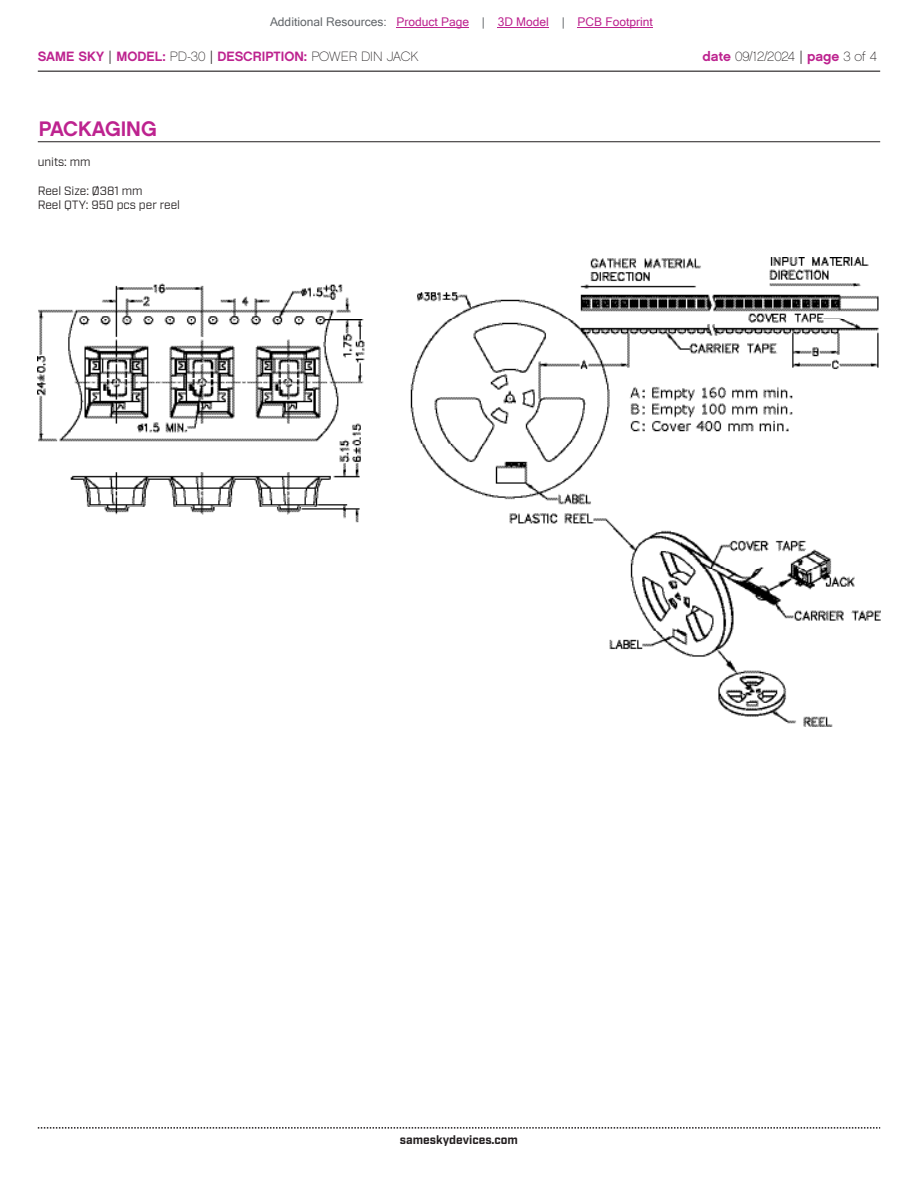
<style>
.page{position:relative;width:918px;height:1188px;background:#fff}
.page>*{position:absolute;margin:0;border:0;box-sizing:border-box;transform-origin:0 0}
.t1{font:21px "Chalet New York Nineteen Sixty";color:#bd238f}
.t2{font:13.5px "Chalet New York Nineteen Sixty";color:#bd238f}
.t3{font:13.5px "Chalet Paris Nineteen Sixty";letter-spacing:-.005em;color:#231f20}
.t4{font:12px "Microsoft Sans Serif";color:#bd238f}
.t5{font:12px/14.4px "Industry";color:#231f20}
.t6{font:700 12px "Industry";color:#231f20}
.s1{color:#63676b}
.s2{font-family:"Industry";color:#231f20}
.s3{font-family:"Chalet Paris Nineteen Sixty";color:#231f20}
.s4{font-family:"Chalet New York Nineteen Sixty";color:#bd238f}
.s5{font-family:"Industry"}
</style>
<div class="page">
<hr style="left:38px;top:71px;width:842px;height:1px;background:#231f20">
<svg style="left:38px;top:1127px;width:842px;height:2px"></svg>
<hr style="left:38px;top:141px;width:842px;height:1px;background:#231f20">
<img style="left:38px;top:257px;width:842px;height:470px">
<hr style="left:397px;top:27px;width:72px;height:1px;background:#bd238f">
<hr style="left:498px;top:27px;width:51px;height:1px;background:#bd238f">
<hr style="left:578px;top:27px;width:75px;height:1px;background:#bd238f">
<p class="t4" style="left:270px;top:15px;width:384px"><span class="s1">Additional Resources:</span> Product Page <span class="s1">|</span> 3D Model <span class="s1">|</span> PCB Footprint</p>
<p class="t2" style="left:38px;top:47px;width:382px">SAME SKY <span class="s2">|</span> MODEL: <span class="s3">PD-30</span> <span class="s2">|</span> DESCRIPTION: <span class="s3">POWER DIN JACK</span></p>
<p class="t3" style="left:702px;top:48px;width:176px"><span class="s4">date</span> 09/12/2024 <span class="s5">|</span> <span class="s4">page</span> 3 of 4</p>
<h1 class="t1" style="left:39px;top:115px;width:119px">PACKAGING</h1>
<p class="t5" style="left:38px;top:155px;width:54px">units: mm</p>
<p class="t5" style="left:38px;top:184px;width:144px">Reel Size: Ø381 mm<br>Reel QTY: 950 pcs per reel</p>
<p class="t6" style="left:400px;top:1132px;width:120px">sameskydevices.com</p>
</div>
